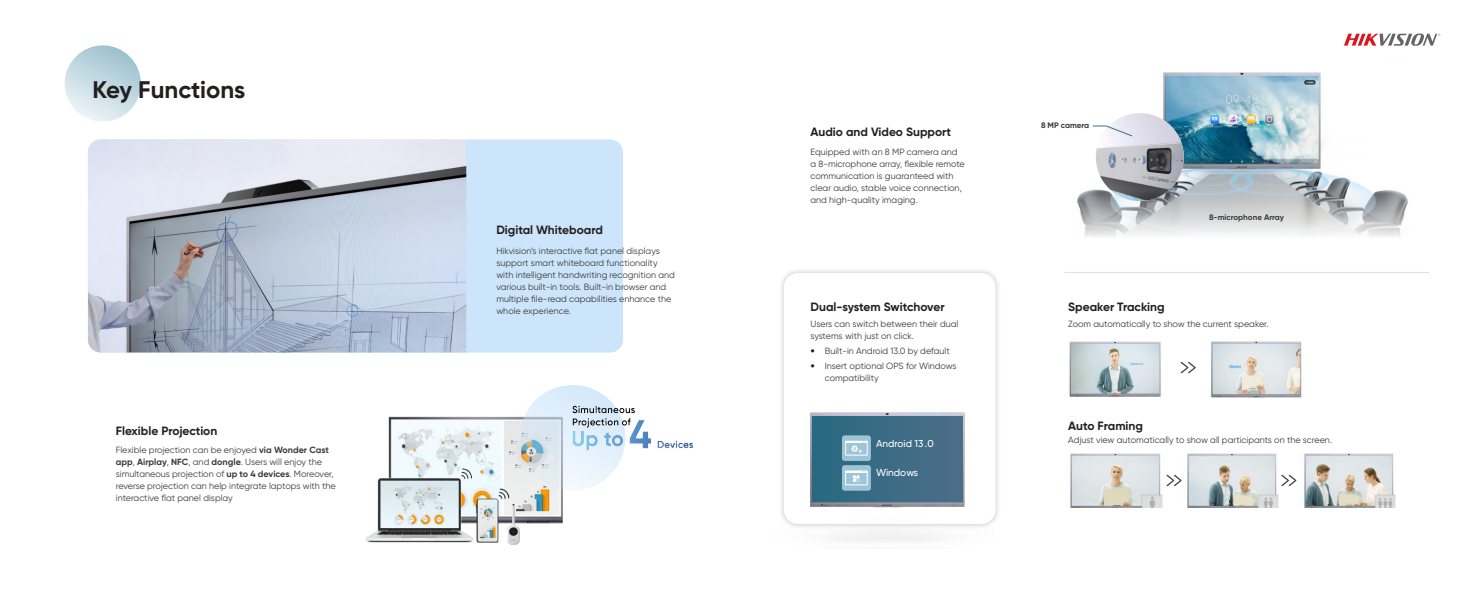
<style>
.page{position:relative;width:1475px;height:596px;background:#fff}
.page>*{position:absolute;margin:0;border:0;box-sizing:border-box;transform-origin:0 0}
.t1{font:700 24px "Gilroy";color:#241f1f}
.t2{font:700 12px "Gilroy";color:#241f1f}
.t3{font:500 10.1px "Gilroy";color:#fff}
.t4{font:500 10px "Gilroy";color:#fff}
.t5{font:9px/12px "Gilroy";color:#3b3b3b}
.t6{font:700 8px "Gilroy";color:#3b3b3b}
.s1{font-weight:700}
.s2{font-family:"Avenir LT Pro";font-weight:300;color:#241f1f}
.s3{font-size:10.1px}
</style>
<div class="page">
<div style="left:778px;top:267px;width:222px;height:262px;background:#656365;opacity:.35"></div>
<div style="left:783px;top:273px;width:212px;height:250px;background:#fff;border-radius:14px"></div>
<img style="left:365px;top:416px;width:228px;height:129px">
<svg style="left:519px;top:385px;width:106px;height:105px;background:#dae5ed"></svg>
<div style="left:88px;top:139px;width:535px;height:213px;background:#cce5fa;border-radius:13px"></div>
<img style="left:88px;top:139px;width:378px;height:213px">
<svg style="left:65px;top:45px;width:76px;height:77px;background:#c5dae2"></svg>
<img style="left:555px;top:396px;width:139px;height:66px">
<hr style="left:1064px;top:272px;width:364px;height:1px;background:#3a7186">
<img style="left:1077px;top:72px;width:331px;height:165px">
<img style="left:1095px;top:113px;width:88px;height:88px;border-radius:44px">
<svg style="left:1092px;top:125px;width:40px;height:11px"></svg>
<img style="left:778px;top:352px;width:215px;height:190px">
<div style="left:812px;top:416px;width:149px;height:85px;background:linear-gradient(to right,#2d6e85,#4d6d87)"></div>
<div style="left:841px;top:435px;width:29px;height:25px;background:#9ec4d7;border-radius:3px"></div>
<div style="left:845px;top:440px;width:22px;height:15px;border:1px solid #fff"></div>
<div style="left:841px;top:465px;width:29px;height:25px;background:#9ec4d7;border-radius:3px"></div>
<div style="left:845px;top:470px;width:22px;height:15px;border:1px solid #fff"></div>
<hr style="left:845px;top:470px;width:21px;height:2px;background:#fff">
<svg style="left:845px;top:441px;width:21px;height:11px"></svg>
<svg style="left:852px;top:471px;width:13px;height:10px"></svg>
<svg style="left:1344px;top:33px;width:96px;height:13px"></svg>
<img style="left:507px;top:503px;width:12px;height:40px">
<svg style="left:1180px;top:362px;width:15px;height:11px"></svg>
<img style="left:1304px;top:453px;width:92px;height:54px">
<img style="left:1187px;top:453px;width:92px;height:54px">
<img style="left:1070px;top:453px;width:92px;height:54px">
<svg style="left:1166px;top:474px;width:15px;height:12px"></svg>
<svg style="left:1281px;top:474px;width:15px;height:12px"></svg>
<img style="left:1069px;top:342px;width:91px;height:54px">
<img style="left:1211px;top:341px;width:90px;height:56px">
<h1 class="t1" style="left:92px;top:75px;width:154px">Key Functions</h1>
<h2 class="t2" style="left:116px;top:422px;width:103px">Flexible Projection</h2>
<p class="t5" style="left:116px;top:444px;width:221px">Flexible projection can be enjoyed <span class="s1">via Wonder Cast app</span>, <span class="s1">Airplay</span>, <span class="s1">NFC</span>, and <span class="s1">dongle</span>. Users will enjoy the simultaneous projection of <span class="s1">up to 4 devices</span>. Moreover, reverse projection can help integrate laptops with the interactive flat panel display</p>
<h2 class="t2" style="left:496px;top:222px;width:108px">Digital Whiteboard</h2>
<p class="t5" style="left:496px;top:245px;width:180px">Hikvision’s interactive flat panel displays support smart whiteboard functionality with intelligent handwriting recognition and various built-in tools. Built-in browser and multiple file-read capabilities enhance the whole experience.</p>
<h2 class="t2" style="left:810px;top:124px;width:142px">Audio and Video Support</h2>
<p class="t5" style="left:810px;top:146px;width:156px">Equipped with an 8 MP camera and a 8-microphone array, flexible remote communication is guaranteed with clear audio, stable voice connection, and high-quality imaging.</p>
<h2 class="t2" style="left:810px;top:299px;width:136px">Dual-system Switchover</h2>
<p class="t5" style="left:810px;top:318px;width:149px">Users can switch between their dual systems with just on click.</p>
<p class="t5" style="left:810px;top:344px;width:141px"><span class="s2">•</span> Built-in Android 13.0 by default</p>
<p class="t5" style="left:824px;top:359px;width:133px;text-indent:-14px"><span class="s2">•</span> Insert optional OPS for Windows compatibility</p>
<p class="t4" style="left:876px;top:437px;width:59px">Android 13<span class="s3">.0</span></p>
<p class="t3" style="left:875px;top:465px;width:44px">Windows</p>
<p class="t6" style="left:1040px;top:120px;width:50px">8 MP camera</p>
<h2 class="t2" style="left:1068px;top:299px;width:98px">Speaker Tracking</h2>
<p class="t6" style="left:1208px;top:212px;width:77px">8-microphone Array</p>
<p class="t5" style="left:1068px;top:318px;width:202px">Zoom automatically to show the current speaker.</p>
<h2 class="t2" style="left:1068px;top:417px;width:76px">Auto Framing</h2>
<p class="t5" style="left:1068px;top:433px;width:265px">Adjust view automatically to show all participants on the screen.</p>
</div>
